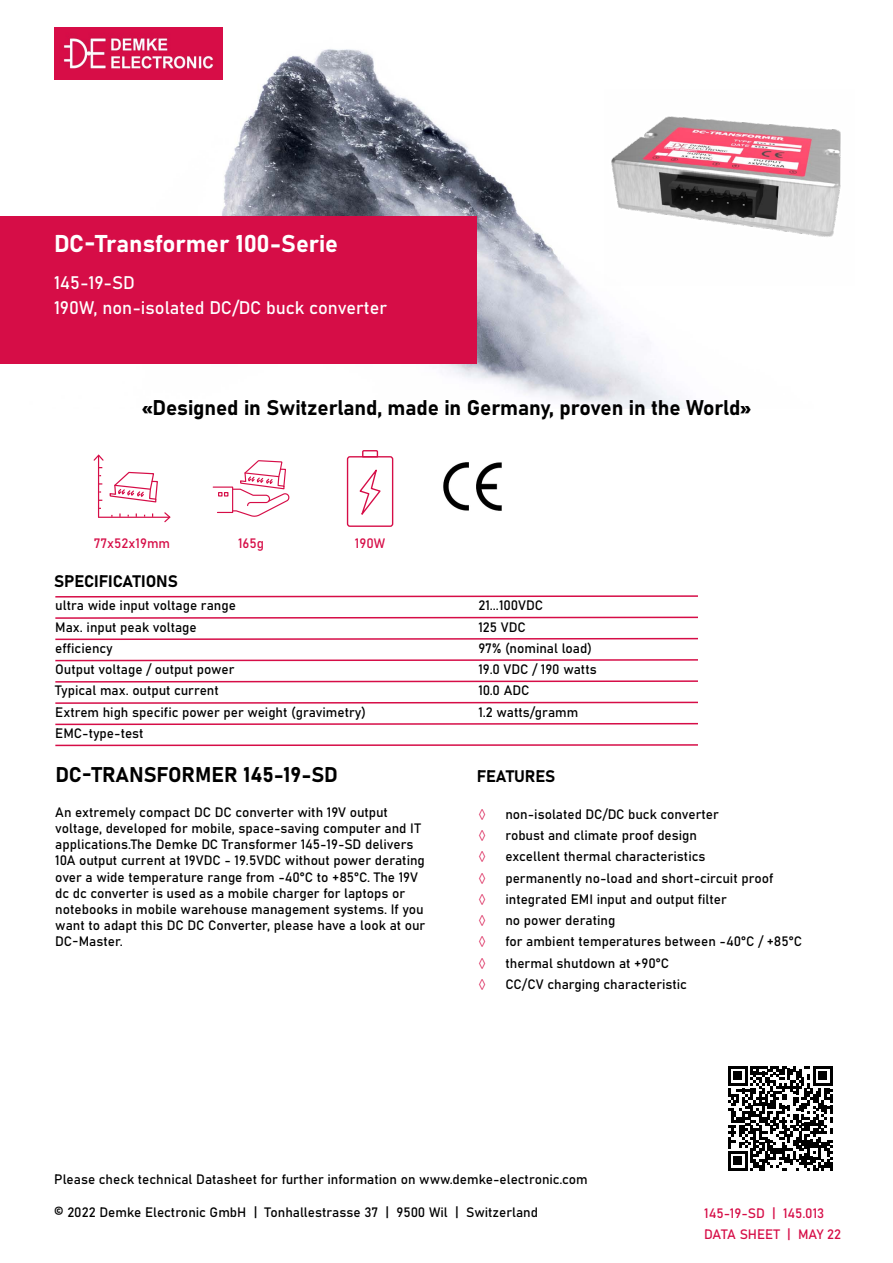
<style>
.page{position:relative;width:893px;height:1263px;background:#fff}
.page>*{position:absolute;margin:0;border:0;box-sizing:border-box;transform-origin:0 0}
.t1{font:24px "Bahnschrift";color:#fff}
.t2{font:21px "Bahnschrift";letter-spacing:-.005em;color:#000}
.t3{font:18px "Bahnschrift";color:#fff}
.t4{font:16.5px "Bahnschrift";letter-spacing:-.005em;color:#000}
.t5{font:13.5px/16.2px "Bahnschrift";color:#000}
.t6{font:13.5px "Bahnschrift";color:#d60d47}
.t7{font:13.5px "Minion Pro";color:#d60d47}
</style>
<div class="page">
<img style="left:54px;top:27px;width:630px;height:382px">
<img style="left:54px;top:28px;width:169px;height:51px">
<div style="left:0;top:216px;width:477px;height:148px;background:#d60d47"></div>
<svg style="left:55px;top:595px;width:643px;height:3px"></svg>
<svg style="left:55px;top:616px;width:643px;height:3px"></svg>
<svg style="left:55px;top:637px;width:643px;height:4px"></svg>
<svg style="left:55px;top:659px;width:643px;height:3px"></svg>
<svg style="left:55px;top:680px;width:643px;height:3px"></svg>
<svg style="left:55px;top:701px;width:643px;height:3px"></svg>
<svg style="left:55px;top:722px;width:643px;height:4px"></svg>
<svg style="left:55px;top:744px;width:643px;height:3px"></svg>
<svg style="left:94px;top:454px;width:76px;height:69px"></svg>
<svg style="left:213px;top:460px;width:76px;height:57px"></svg>
<svg style="left:346px;top:450px;width:48px;height:77px"></svg>
<img style="left:443px;top:462px;width:59px;height:49px">
<svg style="left:728px;top:1066px;width:105px;height:105px"></svg>
<img style="left:605px;top:89px;width:236px;height:197px">
<h1 class="t1" style="left:54px;top:225px;width:286px">DC-Transformer 100-Serie</h1>
<h3 class="t3" style="left:54px;top:269px;width:82px">145-19-SD</h3>
<h3 class="t3" style="left:54px;top:294px;width:335px">190W, non-isolated DC/DC buck converter</h3>
<h2 class="t2" style="left:142px;top:392px;width:610px">«Designed in Switzerland, made in Germany, proven in the World»</h2>
<p class="t6" style="left:94px;top:532px;width:78px">77x52x19mm</p>
<p class="t6" style="left:238px;top:532px;width:28px">165g</p>
<p class="t6" style="left:355px;top:533px;width:32px">190W</p>
<p class="t4" style="left:54px;top:569px;width:125px">SPECIFICATIONS</p>
<p class="t5" style="left:55px;top:596px;width:182px">ultra wide input voltage range</p>
<p class="t5" style="left:478px;top:594px;width:66px;line-height:21.3px">21...100VDC<br>125 VDC</p>
<p class="t5" style="left:55px;top:639px;width:59px">efficiency</p>
<p class="t5" style="left:478px;top:639px;width:115px">97% (nominal load)</p>
<p class="t5" style="left:55px;top:660px;width:181px">Output voltage / output power</p>
<p class="t5" style="left:478px;top:660px;width:120px">19.0 VDC / 190 watts</p>
<p class="t5" style="left:55px;top:682px;width:165px">Typical max. output current</p>
<p class="t5" style="left:478px;top:682px;width:52px">10.0 ADC</p>
<p class="t5" style="left:55px;top:703px;width:312px">Extrem high specific power per weight (gravimetry)</p>
<p class="t5" style="left:478px;top:703px;width:101px">1.2 watts/gramm</p>
<p class="t5" style="left:55px;top:724px;width:90px">EMC-type-test</p>
<p class="t5" style="left:55px;top:618px;width:143px">Max. input peak voltage</p>
<h2 class="t2" style="left:55px;top:759px;width:284px">DC-TRANSFORMER 145-19-SD</h2>
<p class="t5" style="left:55px;top:803px;width:372px">An extremely compact DC DC converter with 19V output voltage, developed for mobile, space-saving computer and IT applications.The Demke DC Transformer 145-19-SD delivers 10A output current at 19VDC - 19.5VDC without power derating over a wide temperature range from -40°C to +85°C. The 19V dc dc converter is used as a mobile charger for laptops or notebooks in mobile warehouse management systems. If you want to adapt this DC DC Converter, please have a look at our DC-Master.</p>
<p class="t4" style="left:477px;top:763px;width:80px">FEATURES</p>
<p class="t7" style="left:478px;top:805px;width:9px">◊</p>
<p class="t5" style="left:505px;top:805px;width:215px">non-isolated DC/DC buck converter</p>
<p class="t7" style="left:478px;top:827px;width:9px">◊</p>
<p class="t5" style="left:505px;top:826px;width:193px">robust and climate proof design</p>
<p class="t7" style="left:478px;top:848px;width:9px">◊</p>
<p class="t5" style="left:505px;top:847px;width:202px">excellent thermal characteristics</p>
<p class="t7" style="left:478px;top:869px;width:9px">◊</p>
<p class="t5" style="left:505px;top:869px;width:269px">permanently no-load and short-circuit proof</p>
<p class="t7" style="left:478px;top:890px;width:9px">◊</p>
<p class="t5" style="left:505px;top:890px;width:223px">integrated EMI input and output filter</p>
<p class="t7" style="left:478px;top:912px;width:9px">◊</p>
<p class="t5" style="left:505px;top:911px;width:111px">no power derating</p>
<p class="t7" style="left:478px;top:933px;width:9px">◊</p>
<p class="t5" style="left:505px;top:932px;width:298px">for ambient temperatures between -40°C / +85°C</p>
<p class="t7" style="left:478px;top:954px;width:9px">◊</p>
<p class="t5" style="left:505px;top:954px;width:165px">thermal shutdown at +90°C</p>
<p class="t7" style="left:478px;top:975px;width:9px">◊</p>
<p class="t5" style="left:505px;top:975px;width:183px">CC/CV charging characteristic</p>
<p class="t5" style="left:54px;top:1170px;width:535px">Please check technical Datasheet for further information on www.demke-electronic.com</p>
<p class="t5" style="left:54px;top:1203px;width:485px">© 2022 Demke Electronic GmbH | Tonhallestrasse 37 | 9500 Wil | Switzerland</p>
<p class="t6" style="left:704px;top:1203px;width:122px">145-19-SD | 145.013</p>
<p class="t6" style="left:704px;top:1224px;width:138px">DATA SHEET | MAY 22</p>
</div>
